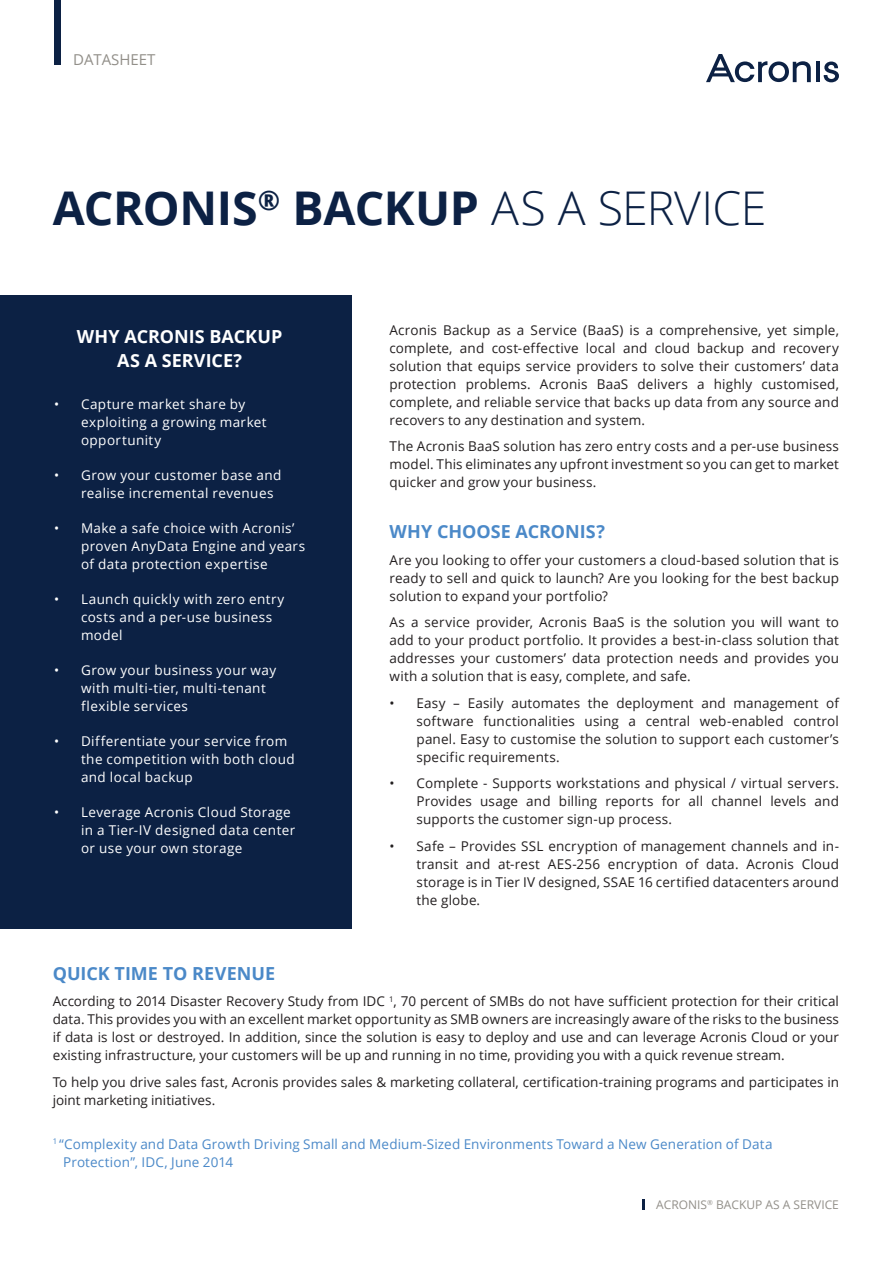
<style>
.page{position:relative;width:893px;height:1263px;background:#fff}
.page>*{position:absolute;margin:0;border:0;box-sizing:border-box;transform-origin:0 0}
.t1{font:700 46.5px "Open Sans";letter-spacing:-.01em;color:#0c2144}
.t2{font:700 18px "Open Sans";color:#4b89c8}
.t3{font:700 18px/24px "Open Sans";color:#fff;text-align:center}
.t4{font:15px "Open Sans";color:#928f89}
.t5{font:13.5px/18px "Open Sans";letter-spacing:.01em;color:#231f20;text-align:justify}
.t6{font:13.5px/18px "Open Sans";letter-spacing:.03em;color:#fff}
.t7{font:13.5px/18px "Open Sans";letter-spacing:.01em;color:#4b89c8}
.t8{font:12px "Open Sans";color:#928f89}
.s1{font-weight:300}
</style>
<div class="page">
<div style="left:0;top:296px;width:352px;height:633px;background:#0c2144"></div>
<div style="left:54px;top:0;width:7px;height:65px;background:#0c2144"></div>
<svg style="left:642px;top:1199px;width:3px;height:11px"></svg>
<hr style="left:816px;top:62px;width:3px;height:20px;background:#0c2144">
<svg style="left:823px;top:62px;width:16px;height:20px"></svg>
<svg style="left:706px;top:54px;width:105px;height:28px"></svg>
<p class="t4" style="left:73px;top:49px;width:84px">DATASHEET</p>
<h1 class="t1" style="left:53px;top:175px;width:715px">ACRONIS<sup>®</sup> BACKUP <span class="s1">AS A SERVICE</span></h1>
<h2 class="t3" style="left:77px;top:324px;width:207px">WHY ACRONIS BACKUP<br>AS A SERVICE?</h2>
<p class="t6" style="left:81px;top:395px;width:187px;text-indent:-27px">• Capture market share by exploiting a growing market opportunity</p>
<p class="t6" style="left:81px;top:466px;width:202px;text-indent:-27px">• Grow your customer base and realise incremental revenues</p>
<p class="t6" style="left:81px;top:519px;width:226px;text-indent:-27px">• Make a safe choice with Acronis’ proven AnyData Engine and years of data protection expertise</p>
<p class="t6" style="left:81px;top:590px;width:205px;text-indent:-27px">• Launch quickly with zero entry costs and a per-use business model</p>
<p class="t6" style="left:81px;top:661px;width:197px;text-indent:-27px">• Grow your business your way with multi-tier, multi-tenant flexible services</p>
<p class="t6" style="left:81px;top:732px;width:215px;text-indent:-27px">• Differentiate your service from the competition with both cloud and local backup</p>
<p class="t6" style="left:81px;top:803px;width:216px;text-indent:-27px">• Leverage Acronis Cloud Storage in a Tier-IV designed data center or use your own storage</p>
<p class="t5" style="left:389px;top:320px;width:451px">Acronis Backup as a Service (BaaS) is a comprehensive, yet simple, complete, and cost-effective local and cloud backup and recovery solution that equips service providers to solve their customers’ data protection problems. Acronis BaaS delivers a highly customised, complete, and reliable service that backs up data from any source and recovers to any destination and system.</p>
<p class="t5" style="left:389px;top:437px;width:451px">The Acronis BaaS solution has zero entry costs and a per-use business model. This eliminates any upfront investment so you can get to market quicker and grow your business.</p>
<h2 class="t2" style="left:389px;top:519px;width:217px">WHY CHOOSE ACRONIS?</h2>
<p class="t5" style="left:389px;top:551px;width:451px">Are you looking to offer your customers a cloud-based solution that is ready to sell and quick to launch? Are you looking for the best backup solution to expand your portfolio?</p>
<p class="t5" style="left:389px;top:613px;width:451px">As a service provider, Acronis BaaS is the solution you will want to add to your product portfolio. It provides a best-in-class solution that addresses your customers’ data protection needs and provides you with a solution that is easy, complete, and safe.</p>
<p class="t5" style="left:416px;top:694px;width:424px;text-indent:-27px">• Easy – Easily automates the deployment and management of software functionalities using a central web-enabled control panel. Easy to customise the solution to support each customer’s specific requirements.</p>
<p class="t5" style="left:416px;top:774px;width:424px;text-indent:-27px">• Complete - Supports workstations and physical / virtual servers.<br>Provides usage and billing reports for all channel levels and supports the customer sign-up process.</p>
<p class="t5" style="left:416px;top:837px;width:424px;text-indent:-27px">• Safe – Provides SSL encryption of management channels and in&shy;transit and at-rest AES-256 encryption of data. Acronis Cloud storage is in Tier IV designed, SSAE 16 certified datacenters around the globe.</p>
<h2 class="t2" style="left:53px;top:960px;width:224px">QUICK TIME TO REVENUE</h2>
<p class="t5" style="left:53px;top:992px;width:788px">According to 2014 Disaster Recovery Study from IDC <sup>1</sup>, 70 percent of SMBs do not have sufficient protection for their critical data. This provides you with an excellent market opportunity as SMB owners are increasingly aware of the risks to the business if data is lost or destroyed. In addition, since the solution is easy to deploy and use and can leverage Acronis Cloud or your existing infrastructure, your customers will be up and running in no time, providing you with a quick revenue stream.</p>
<p class="t5" style="left:53px;top:1072px;width:788px">To help you drive sales fast, Acronis provides sales &amp; marketing collateral, certification-training programs and participates in joint marketing initiatives.</p>
<p class="t7" style="left:63px;top:1134px;width:711px;text-indent:-11px"><sup>1</sup> “Complexity and Data Growth Driving Small and Medium-Sized Environments Toward a New Generation of Data<br>Protection”, IDC, June 2014</p>
<p class="t8" style="left:656px;top:1196px;width:184px">ACRONIS<sup>®</sup> BACKUP AS A SERVICE</p>
</div>
